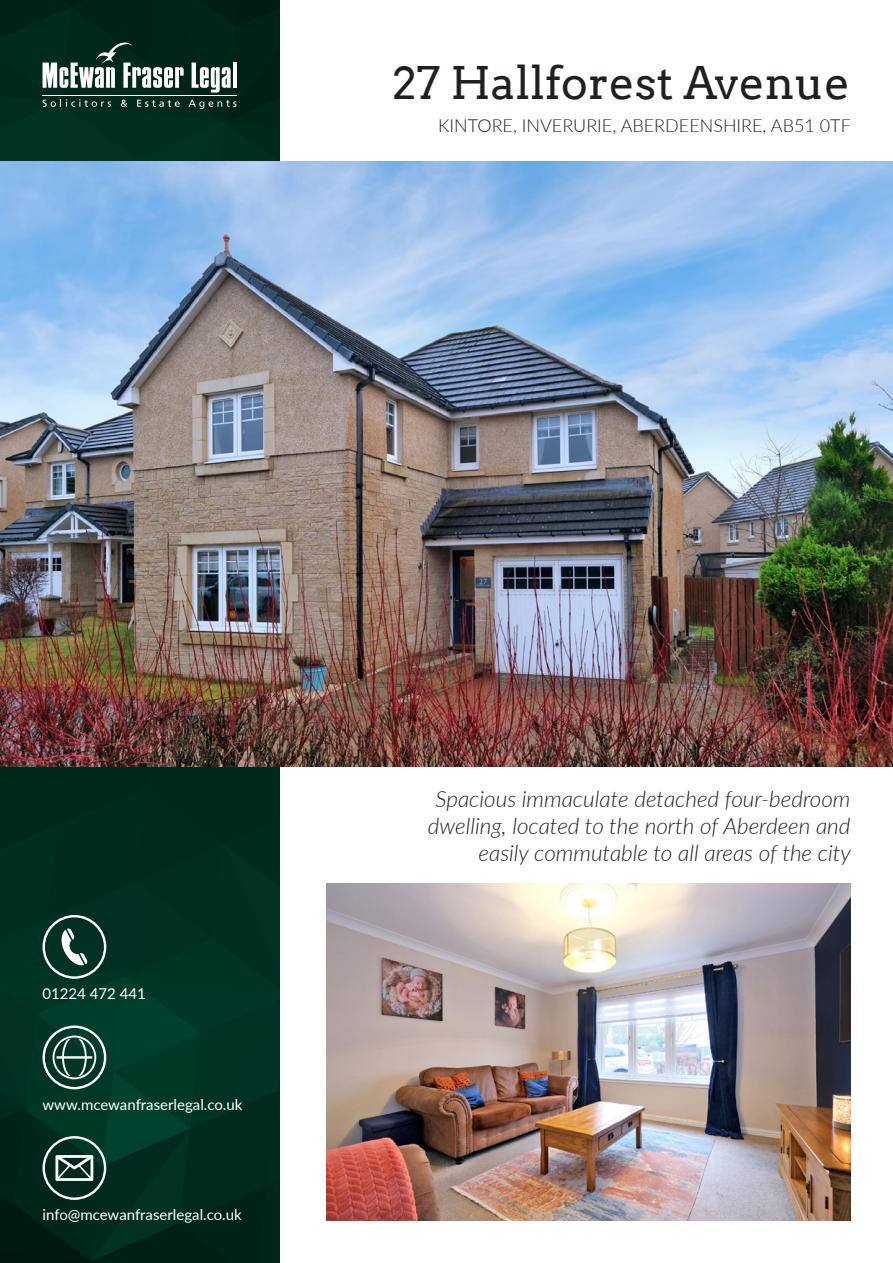
<style>
.page{position:relative;width:893px;height:1263px;background:#fff}
.page>*{position:absolute;margin:0;border:0;box-sizing:border-box;transform-origin:0 0}
.t1{font:45px "Arvo";color:#231f20}
.t2{font:italic 300 22.5px/27px "Lato";color:#231f20;text-align:right}
.t3{font:300 18px "Lato";color:#231f20}
.t4{font:15px "Lato";color:#fff}
</style>
<div class="page">
<img style="left:0;top:0;width:279px;height:1263px">
<img style="left:0;top:162px;width:893px;height:605px">
<svg style="left:43px;top:43px;width:141px;height:45px"></svg>
<svg style="left:192px;top:63px;width:39px;height:30px"></svg>
<hr style="left:233px;top:63px;width:4px;height:25px;background:#fff">
<hr style="left:43px;top:95px;width:194px;height:1px;background:#fff">
<svg style="left:43px;top:99px;width:68px;height:8px"></svg>
<svg style="left:121px;top:100px;width:6px;height:7px"></svg>
<svg style="left:137px;top:100px;width:43px;height:7px"></svg>
<svg style="left:189px;top:100px;width:48px;height:9px"></svg>
<img style="left:326px;top:883px;width:524px;height:337px">
<svg style="left:43px;top:915px;width:63px;height:64px;background:#335a4f"></svg>
<svg style="left:43px;top:1025px;width:63px;height:64px;background:#3a6559"></svg>
<svg style="left:43px;top:1136px;width:63px;height:64px;background:#3a5b52"></svg>
<h1 class="t1" style="left:393px;top:55px;width:459px">27 Hallforest Avenue</h1>
<p class="t3" style="left:438px;top:113px;width:414px">KINTORE, INVERURIE, ABERDEENSHIRE, AB51 0TF</p>
<p class="t4" style="left:43px;top:983px;width:105px">01224 472 441</p>
<p class="t4" style="left:43px;top:1094px;width:201px">www.mcewanfraserlegal.co.uk</p>
<p class="t4" style="left:43px;top:1204px;width:201px">info@mcewanfraserlegal.co.uk</p>
<p class="t2" style="left:428px;top:785px;width:424px">Spacious immaculate detached four-bedroom dwelling, located to the north of Aberdeen and easily commutable to all areas of the city</p>
</div>
